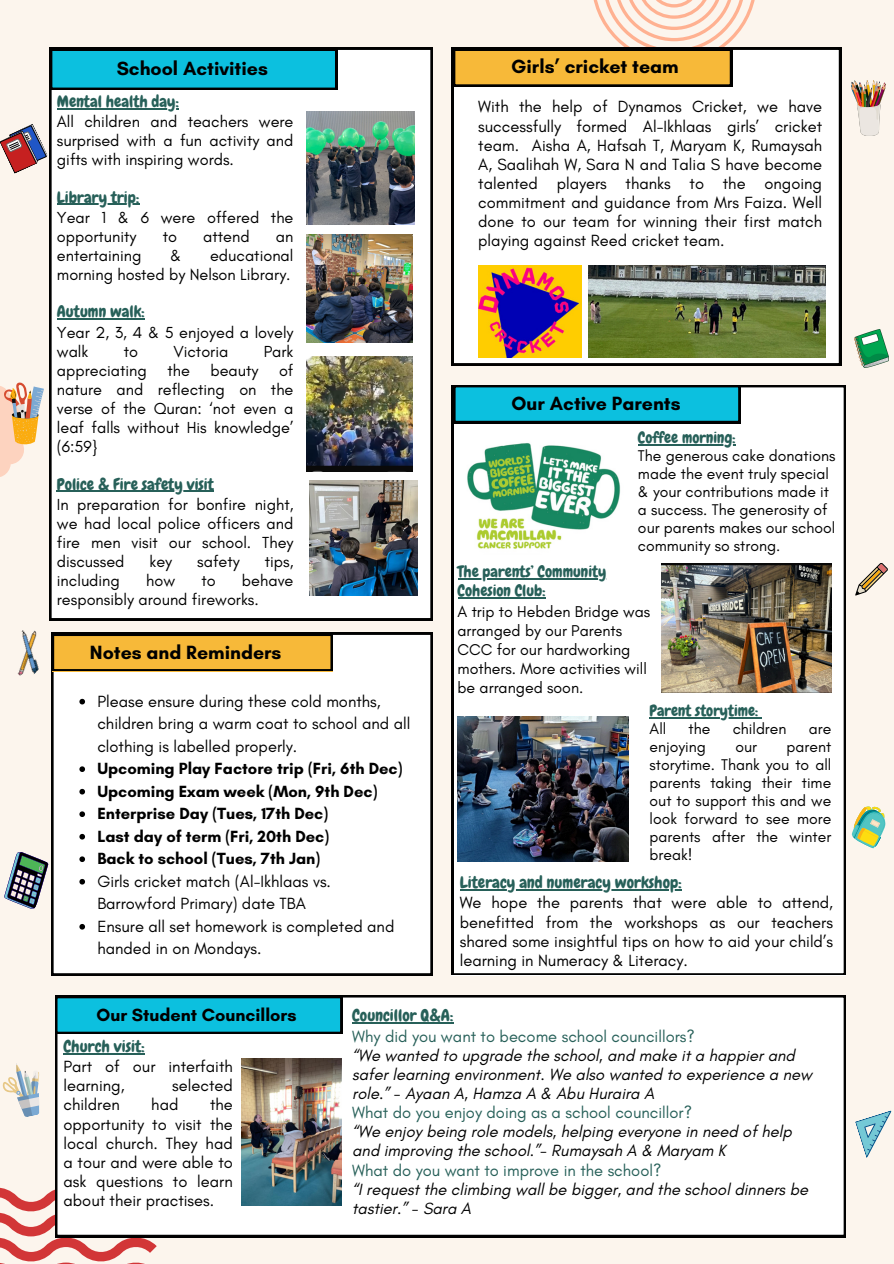
<style>
.page{position:relative;width:894px;height:1264px;background:#fff}
.page>*{position:absolute;margin:0;border:0;box-sizing:border-box;transform-origin:0 0}
.t1{font:700 19.5px "Glacial Indifference";color:#000}
.t2{font:700 18px "Glacial Indifference";color:#000}
.t3{font:16.5px/19.2px "Glacial Indifference";color:#000}
.t4{font:italic 16.5px/19.2px "Glacial Indifference";color:#000}
.t5{font:700 16.5px "Glacial Indifference";color:#000}
.t6{font:16.5px "Glacial Indifference";color:#276059}
.t7{font:16.5px "Chewy";color:#276059}
.t8{font:16.35px/19.2px "Glacial Indifference";color:#000;text-align:justify}
.t9{font:16.35px "Chewy";color:#276059}
.t10{font:15.9px/19.2px "Glacial Indifference";color:#000}
.t11{font:15.9px/19.2px "Chewy";color:#276059}
.t12{font:15.75px/18px "Glacial Indifference";color:#000}
.t13{font:15.75px "Chewy";color:#276059}
</style>
<div class="page">
<div style="left:0;top:0;width:893px;height:1263px;background:#fcf5ed"></div>
<svg style="left:0;top:1187px;width:157px;height:76px"></svg>
<div style="left:51px;top:632px;width:381px;height:343px;background:#fff"></div>
<svg style="left:56px;top:633px;width:276px;height:38px;background:#d5a031"></svg>
<div style="left:451px;top:48px;width:389px;height:317px;background:#fff"></div>
<svg style="left:453px;top:0;width:303px;height:87px"></svg>
<img style="left:478px;top:265px;width:103px;height:93px">
<img style="left:588px;top:265px;width:237px;height:93px">
<svg style="left:855px;top:563px;width:32px;height:32px"></svg>
<svg style="left:855px;top:1110px;width:37px;height:47px"></svg>
<svg style="left:851px;top:806px;width:35px;height:43px"></svg>
<img style="left:854px;top:329px;width:34px;height:38px">
<svg style="left:2px;top:1063px;width:38px;height:54px"></svg>
<div style="left:49px;top:48px;width:383px;height:572px;background:#fff"></div>
<svg style="left:50px;top:49px;width:287px;height:41px;background:#0aa8c3"></svg>
<img style="left:307px;top:111px;width:108px;height:113px">
<img style="left:306px;top:234px;width:106px;height:108px">
<div style="left:55px;top:995px;width:790px;height:241px;background:#fff"></div>
<img style="left:306px;top:356px;width:106px;height:115px">
<img style="left:309px;top:481px;width:108px;height:114px">
<div style="left:451px;top:385px;width:394px;height:589px;background:#fff"></div>
<img style="left:463px;top:431px;width:160px;height:123px">
<img style="left:457px;top:716px;width:171px;height:145px">
<img style="left:661px;top:563px;width:170px;height:129px">
<hr style="left:637px;top:444px;width:98px;height:1px;background:#276059">
<svg style="left:453px;top:385px;width:287px;height:38px;background:#0aa5c0"></svg>
<svg style="left:55px;top:996px;width:287px;height:37px;background:#0aaac6"></svg>
<img style="left:851px;top:81px;width:34px;height:55px">
<svg style="left:0;top:124px;width:48px;height:50px"></svg>
<svg style="left:0;top:382px;width:44px;height:95px"></svg>
<svg style="left:4px;top:847px;width:53px;height:65px"></svg>
<img style="left:17px;top:630px;width:39px;height:52px">
<img style="left:241px;top:1058px;width:100px;height:147px">
<svg style="left:79px;top:699px;width:6px;height:5px"></svg>
<svg style="left:79px;top:766px;width:6px;height:6px"></svg>
<svg style="left:79px;top:789px;width:6px;height:5px"></svg>
<svg style="left:79px;top:811px;width:6px;height:6px"></svg>
<svg style="left:79px;top:834px;width:6px;height:5px"></svg>
<svg style="left:79px;top:856px;width:6px;height:6px"></svg>
<svg style="left:79px;top:879px;width:6px;height:5px"></svg>
<svg style="left:79px;top:924px;width:6px;height:5px"></svg>
<hr style="left:57px;top:108px;width:122px;height:1px;background:#276059">
<hr style="left:57px;top:204px;width:82px;height:1px;background:#276059">
<hr style="left:57px;top:318px;width:87px;height:1px;background:#276059">
<hr style="left:57px;top:490px;width:157px;height:2px;background:#276059">
<hr style="left:649px;top:717px;width:109px;height:1px;background:#276059">
<hr style="left:457px;top:578px;width:149px;height:1px;background:#276059">
<hr style="left:457px;top:597px;width:88px;height:1px;background:#276059">
<hr style="left:459px;top:889px;width:222px;height:1px;background:#276059">
<hr style="left:63px;top:1053px;width:81px;height:1px;background:#276059">
<hr style="left:352px;top:1022px;width:101px;height:1px;background:#276059">
<p class="t1" style="left:117px;top:56px;width:153px">School Activities</p>
<p class="t9" style="left:57px;top:91px;width:123px">Mental health day:</p>
<p class="t8" style="left:57px;top:112px;width:238px">All children and teachers were surprised with a fun activity and gifts with inspiring words.</p>
<p class="t9" style="left:57px;top:186px;width:84px">Library trip:</p>
<p class="t8" style="left:57px;top:207px;width:238px">Year 1 &amp; 6 were offered the opportunity</p>
<p class="t8" style="left:163px;top:227px;width:16px">to</p>
<p class="t8" style="left:203px;top:227px;width:48px">attend</p>
<p class="t8" style="left:276px;top:227px;width:19px">an</p>
<p class="t8" style="left:57px;top:246px;width:238px;text-align:right">educational<br>morning hosted by Nelson Library.</p>
<p class="t9" style="left:57px;top:301px;width:89px">Autumn walk:</p>
<p class="t8" style="left:57px;top:322px;width:238px">Year 2, 3, 4 &amp; 5 enjoyed a lovely walk</p>
<p class="t8" style="left:57px;top:246px;width:86px">entertaining</p>
<p class="t8" style="left:170px;top:246px;width:13px">&amp;</p>
<p class="t8" style="left:124px;top:341px;width:16px">to</p>
<p class="t8" style="left:173px;top:341px;width:56px">Victoria</p>
<p class="t8" style="left:263px;top:341px;width:31px">Park</p>
<p class="t8" style="left:57px;top:360px;width:91px">appreciating</p>
<p class="t8" style="left:167px;top:360px;width:24px">the</p>
<p class="t8" style="left:210px;top:360px;width:49px">beauty</p>
<p class="t8" style="left:57px;top:360px;width:238px;text-indent:222px">of nature and reflecting on the verse of the Quran: ‘not even a leaf falls without His knowledge’ (6:59}</p>
<p class="t9" style="left:57px;top:473px;width:158px">Police &amp; Fire safety visit</p>
<p class="t8" style="left:57px;top:494px;width:238px">In preparation for bonfire night, we had local police officers and fire men visit our school. They discussed</p>
<p class="t8" style="left:149px;top:552px;width:24px">key</p>
<p class="t8" style="left:197px;top:552px;width:44px">safety</p>
<p class="t8" style="left:265px;top:552px;width:30px">tips,</p>
<p class="t8" style="left:57px;top:571px;width:65px">including</p>
<p class="t8" style="left:146px;top:571px;width:31px">how</p>
<p class="t8" style="left:201px;top:571px;width:16px">to</p>
<p class="t8" style="left:57px;top:571px;width:238px;text-indent:185px">behave responsibly around fireworks.</p>
<p class="t1" style="left:90px;top:640px;width:193px">Notes and Reminders</p>
<p class="t3" style="left:97px;top:689px;width:314px;line-height:22.5px">Please ensure during these cold months, children bring a warm coat to school and all clothing is labelled properly.</p>
<p class="t5" style="left:97px;top:758px;width:306px">Upcoming Play Factore trip (Fri, 6th Dec)</p>
<p class="t5" style="left:97px;top:781px;width:281px">Upcoming Exam week (Mon, 9th Dec)</p>
<p class="t5" style="left:97px;top:803px;width:232px">Enterprise Day (Tues, 17th Dec)</p>
<p class="t5" style="left:97px;top:826px;width:233px">Last day of term (Fri, 20th Dec)</p>
<p class="t5" style="left:97px;top:848px;width:224px">Back to school (Tues, 7th Jan)</p>
<p class="t3" style="left:97px;top:869px;width:235px;line-height:22.5px">Girls cricket match (Al-Ikhlaas vs.<br>Barrowford Primary) date TBA</p>
<p class="t3" style="left:97px;top:914px;width:298px;line-height:22.5px">Ensure all set homework is completed and handed in on Mondays.</p>
<p class="t1" style="left:511px;top:55px;width:169px">Girls’ cricket team</p>
<p class="t3" style="left:478px;top:97px;width:345px;text-align:justify">With the help of Dynamos Cricket, we have successfully formed Al-Ikhlaas girls’ cricket team. Aisha A, Hafsah T, Maryam K, Rumaysah A, Saalihah W, Sara N and Talia S have become talented players thanks to the ongoing commitment and guidance from Mrs Faiza. Well done to our team for winning their first match playing against Reed cricket team.</p>
<p class="t1" style="left:511px;top:391px;width:170px">Our Active Parents</p>
<p class="t13" style="left:637px;top:427px;width:99px">Coffee morning:</p>
<h1 class="t12" style="left:637px;top:446px;width:199px">The generous cake donations made the event truly special &amp; your contributions made it a success. The generosity of our parents makes our school community so strong.</h1>
<p class="t11" style="left:457px;top:562px;width:150px">The parents’ Community<br>Cohesion Club:</p>
<p class="t10" style="left:457px;top:601px;width:194px">A trip to Hebden Bridge was arranged by our Parents<br>CCC for our hardworking mothers. More activities will be arranged soon.</p>
<p class="t13" style="left:649px;top:700px;width:110px">Parent storytime:</p>
<p class="t12" style="left:649px;top:719px;width:18px">All</p>
<p class="t12" style="left:688px;top:719px;width:23px">the</p>
<p class="t12" style="left:732px;top:719px;width:55px">children</p>
<p class="t12" style="left:808px;top:719px;width:24px">are</p>
<p class="t12" style="left:649px;top:737px;width:58px">enjoying</p>
<p class="t12" style="left:735px;top:737px;width:23px">our</p>
<p class="t12" style="left:649px;top:737px;width:183px;text-align:justify;text-indent:137px">parent storytime. Thank you to all parents taking their time out to support this and we look forward to see more parents after the winter break!</p>
<p class="t7" style="left:459px;top:872px;width:223px">Literacy and numeracy workshop:</p>
<p class="t3" style="left:459px;top:893px;width:375px;text-align:justify">We hope the parents that were able to attend, benefitted from the workshops as our teachers shared some insightful tips on how to aid your child’s learning in Numeracy &amp; Literacy.</p>
<p class="t2" style="left:96px;top:1004px;width:201px">Our Student Councillors</p>
<p class="t7" style="left:63px;top:1035px;width:82px">Church visit:</p>
<p class="t3" style="left:63px;top:1056px;width:171px">Part of our interfaith learning,</p>
<p class="t3" style="left:172px;top:1075px;width:62px">selected</p>
<p class="t3" style="left:63px;top:1095px;width:58px">children</p>
<p class="t3" style="left:151px;top:1095px;width:29px">had</p>
<p class="t3" style="left:63px;top:1095px;width:171px;text-align:justify;text-indent:146px">the opportunity to visit the local church. They had a tour and were able to ask questions to learn about their practises.</p>
<p class="t7" style="left:352px;top:1005px;width:102px">Councillor Q&amp;A:</p>
<p class="t6" style="left:352px;top:1025px;width:344px">Why did you want to become school councillors?</p>
<p class="t4" style="left:352px;top:1045px;width:461px">“We wanted to upgrade the school, and make it a happier and safer learning environment. We also wanted to experience a new role.” - Ayaan A, Hamza A &amp; Abu Huraira A</p>
<p class="t6" style="left:352px;top:1102px;width:341px">What do you enjoy doing as a school councillor?</p>
<p class="t4" style="left:352px;top:1121px;width:441px">“We enjoy being role models, helping everyone in need of help and improving the school.”- Rumaysah A &amp; Maryam K</p>
<p class="t6" style="left:352px;top:1159px;width:310px">What do you want to improve in the school?</p>
<p class="t4" style="left:352px;top:1179px;width:457px">“I request the climbing wall be bigger, and the school dinners be tastier.” - Sara A</p>
</div>
